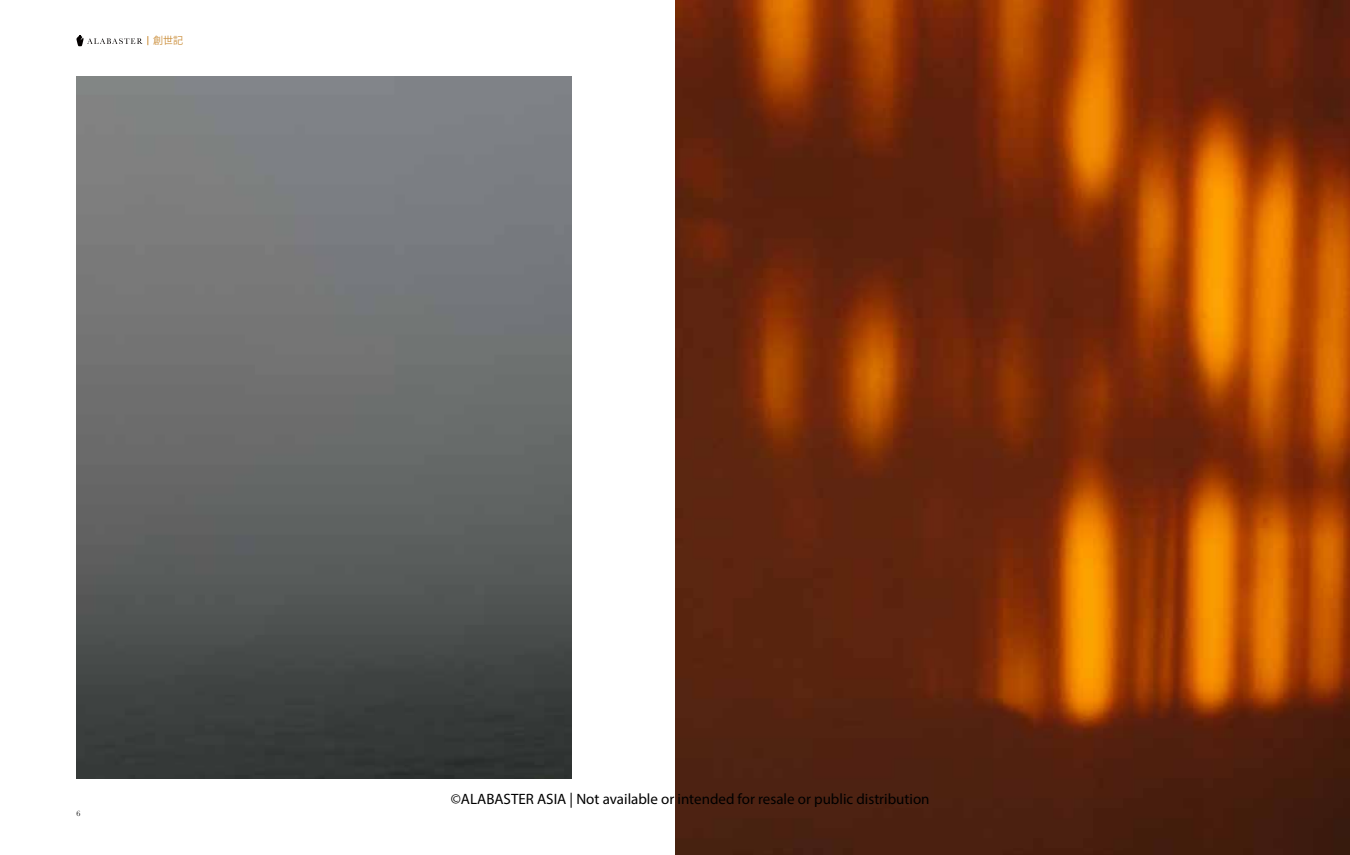
<style>
.page{position:relative;width:1350px;height:855px;background:#fff}
.page>*{position:absolute;margin:0;border:0;box-sizing:border-box;transform-origin:0 0}
.t1{font:15px "Myriad Pro";color:#000}
.t2{font:10px "Koz Go Pro";color:#cb8e3b}
.t3{font:8.12px "Baskerville MT Std";color:#000}
</style>
<div class="page">
<svg style="left:76px;top:35px;width:72px;height:11px"></svg>
<img style="left:675px;top:0;width:675px;height:855px">
<img style="left:77px;top:77px;width:495px;height:701px">
<p class="t2" style="left:153px;top:34px;width:32px">創世記</p>
<p class="t3" style="left:77px;top:809px;width:6px">6</p>
<p class="t1" style="left:451px;top:790px;width:480px">©ALABASTER ASIA | Not available or intended for resale or public distribution</p>
</div>
